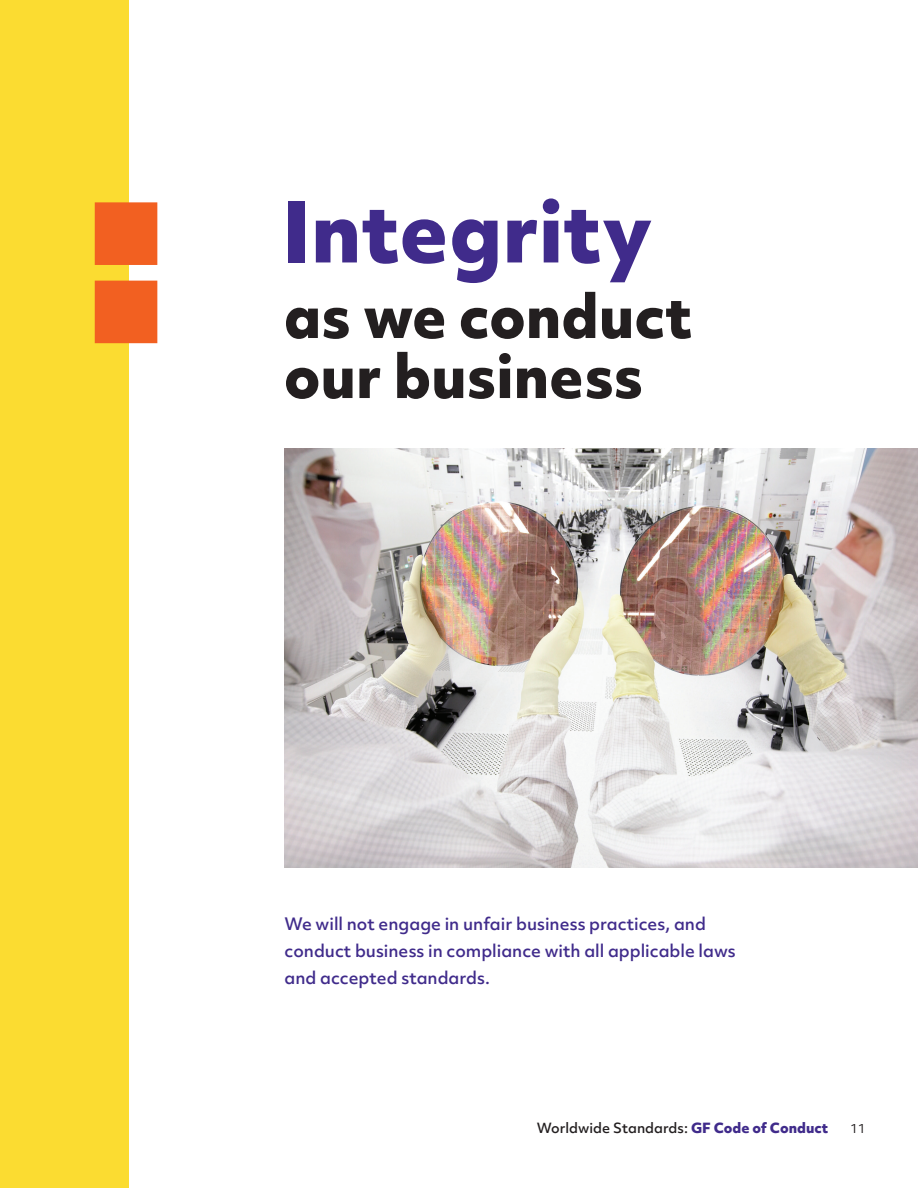
<style>
.page{position:relative;width:918px;height:1188px;background:#fff}
.page>*{position:absolute;margin:0;border:0;box-sizing:border-box;transform-origin:0 0}
.t1{font:800 81px "Objektiv Mk 2";color:#402b8b}
.t2{font:800 57px/60px "Objektiv Mk 2";color:#231f20}
.t3{font:500 16.5px/27px "Objektiv Mk 2";color:#402b8b}
.t4{font:500 13.5px "Objektiv Mk 2";color:#231f20}
.t5{font:12px "Objektiv Mk 2";color:#231f20}
.s1{font-weight:800;color:#402b8b}
</style>
<div class="page">
<img style="left:285px;top:449px;width:633px;height:418px">
<div style="left:0;top:0;width:129px;height:1188px;background:#fbdc31"></div>
<svg style="left:94px;top:202px;width:64px;height:142px;background:#f3732d"></svg>
<h1 class="t1" style="left:282px;top:174px;width:372px">Integrity</h1>
<h2 class="t2" style="left:284px;top:285px;width:410px">as we conduct our business</h2>
<p class="t3" style="left:285px;top:910px;width:453px">We will not engage in unfair business practices, and conduct business in compliance with all applicable laws and accepted standards.</p>
<p class="t4" style="left:537px;top:1118px;width:293px">Worldwide Standards: <span class="s1">GF Code of Conduct</span></p>
<p class="t5" style="left:851px;top:1120px;width:16px">11</p>
</div>
